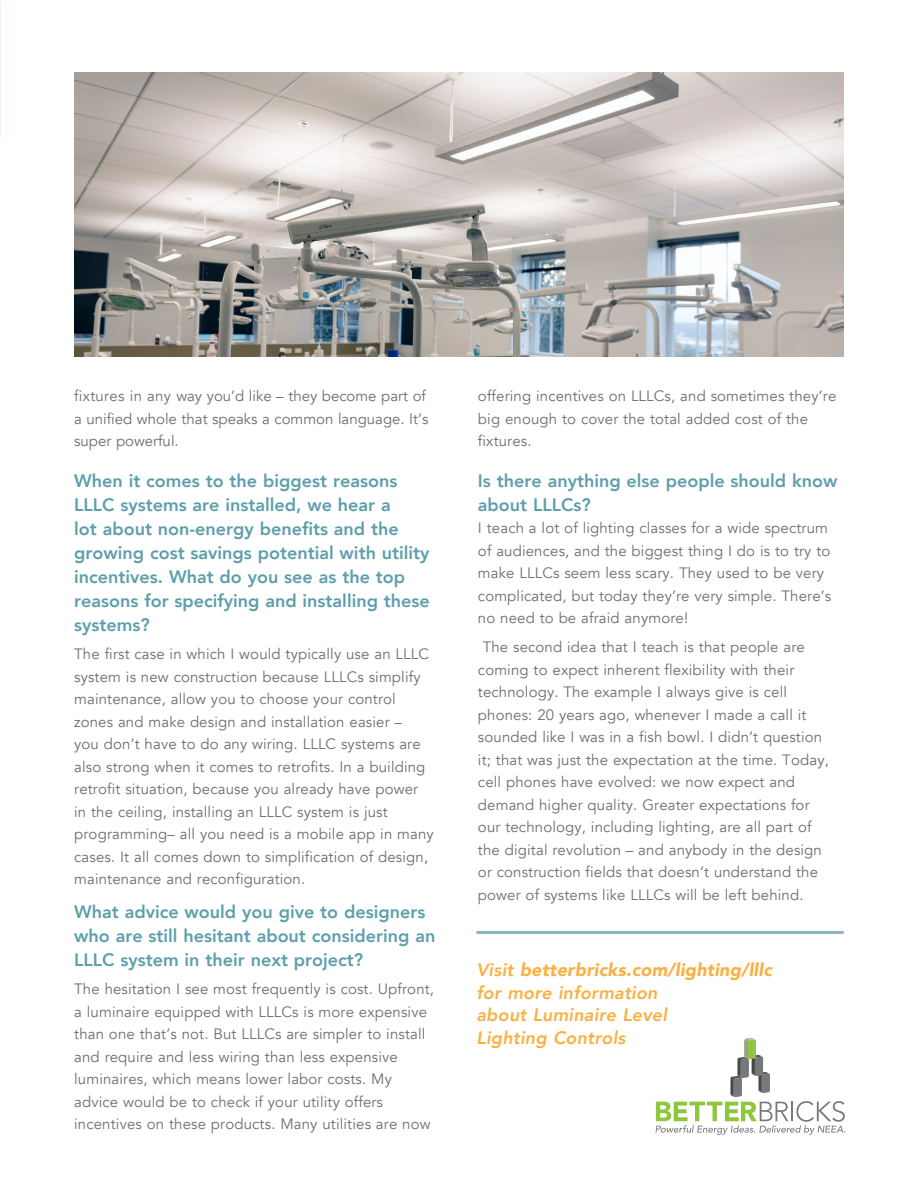
<style>
.page{position:relative;width:918px;height:1188px;background:#fff}
.page>*{position:absolute;margin:0;border:0;box-sizing:border-box;transform-origin:0 0}
.t1{font:800 18px/24px "Avenir";color:#5e9fac}
.t2{font:italic 800 18px/22.5px "Avenir";letter-spacing:.01em;color:#fbb042}
.t3{font:15px/22.5px "Avenir";letter-spacing:.01em;color:#6d6e71}
.s1{font-weight:900}
</style>
<div class="page">
<img style="left:74px;top:72px;width:770px;height:284px">
<svg style="left:656px;top:1038px;width:189px;height:97px"></svg>
<hr style="left:476px;top:931px;width:368px;height:3px;background:#8db5c0">
<p class="t3" style="left:74px;top:385px;width:356px">fixtures in any way you’d like – they become part of a unified whole that speaks a common language. It’s super powerful.</p>
<p class="t1" style="left:74px;top:468px;width:357px">When it comes to the biggest reasons LLLC systems are installed, we hear a<br>lot about non-energy benefits and the growing cost savings potential with utility incentives. What do you see as the top reasons for specifying and installing these systems?</p>
<p class="t3" style="left:74px;top:643px;width:361px">The first case in which I would typically use an LLLC system is new construction because LLLCs simplify maintenance, allow you to choose your control zones and make design and installation easier –<br>you don’t have to do any wiring. LLLC systems are also strong when it comes to retrofits. In a building retrofit situation, because you already have power in the ceiling, installing an LLLC system is just programming– all you need is a mobile app in many cases. It all comes down to simplification of design, maintenance and reconfiguration.</p>
<p class="t1" style="left:74px;top:900px;width:363px">What advice would you give to designers who are still hesitant about considering an<br>LLLC system in their next project?</p>
<p class="t3" style="left:74px;top:978px;width:361px">The hesitation I see most frequently is cost. Upfront, a luminaire equipped with LLLCs is more expensive than one that’s not. But LLLCs are simpler to install and require and less wiring than less expensive luminaires, which means lower labor costs. My advice would be to check if your utility offers incentives on these products. Many utilities are now</p>
<p class="t3" style="left:478px;top:385px;width:360px">offering incentives on LLLCs, and sometimes they’re big enough to cover the total added cost of the fixtures.</p>
<p class="t1" style="left:478px;top:468px;width:361px">Is there anything else people should know about LLLCs?</p>
<p class="t3" style="left:478px;top:517px;width:355px">I teach a lot of lighting classes for a wide spectrum of audiences, and the biggest thing I do is to try to make LLLCs seem less scary. They used to be very complicated, but today they’re very simple. There’s no need to be afraid anymore!</p>
<p class="t3" style="left:478px;top:636px;width:352px;text-indent:5px">The second idea that I teach is that people are coming to expect inherent flexibility with their technology. The example I always give is cell phones: 20 years ago, whenever I made a call it sounded like I was in a fish bowl. I didn’t question it; that was just the expectation at the time. Today, cell phones have evolved: we now expect and demand higher quality. Greater expectations for our technology, including lighting, are all part of the digital revolution – and anybody in the design or construction fields that doesn’t understand the power of systems like LLLCs will be left behind.</p>
<p class="t2" style="left:476px;top:959px;width:297px">Visit <span class="s1">betterbricks.com/lighting/lllc </span>for more information<br>about Luminaire Level<br>Lighting Controls</p>
</div>
